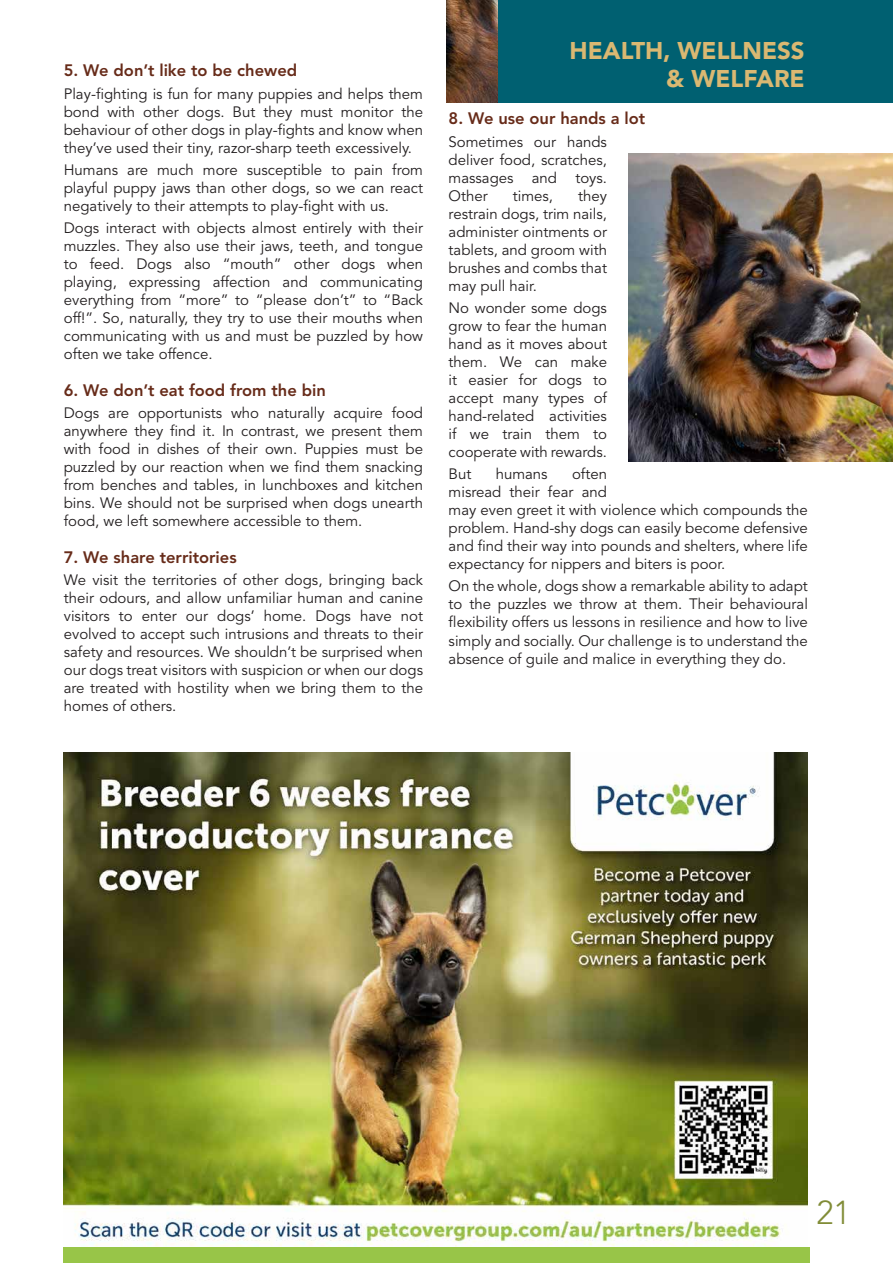
<style>
.page{position:relative;width:893px;height:1263px;background:#fff}
.page>*{position:absolute;margin:0;border:0;box-sizing:border-box;transform-origin:0 0}
.t1{font:300 33px "Avenir LT Std";color:#818c37}
.t2{font:900 24px/28.8px "Avenir LT Std";color:#dab872;text-align:right}
.t3{font:800 16.5px "Avenir LT Std";color:#672b19}
.t4{font:15px/18px "Avenir LT Std";color:#231f20;text-align:justify}
</style>
<div class="page">
<div style="left:446px;top:0;width:447px;height:102px;background:#006071"></div>
<img style="left:446px;top:0;width:51px;height:102px">
<img style="left:629px;top:153px;width:264px;height:308px">
<img style="left:64px;top:753px;width:744px;height:494px">
<div style="left:64px;top:1247px;width:746px;height:16px;background:#98c548"></div>
<p class="t3" style="left:64px;top:61px;width:235px">5. We don’t like to be chewed</p>
<p class="t4" style="left:64px;top:85px;width:361px">Play-fighting is fun for many puppies and helps them bond with other dogs. But they must monitor the behaviour of other dogs in play-fights and know when they’ve used their tiny, razor-sharp teeth excessively.</p>
<p class="t4" style="left:64px;top:161px;width:361px">Humans are much more susceptible to pain from playful puppy jaws than other dogs, so we can react negatively to their attempts to play-fight with us.</p>
<p class="t4" style="left:64px;top:219px;width:361px">Dogs interact with objects almost entirely with their muzzles. They also use their jaws, teeth, and tongue to feed. Dogs also “mouth” other dogs when playing, expressing affection and communicating everything from “more” to “please don’t” to “Back off!”. So, naturally, they try to use their mouths when communicating with us and must be puzzled by how often we take offence.</p>
<p class="t3" style="left:64px;top:380px;width:264px">6. We don’t eat food from the bin</p>
<p class="t4" style="left:64px;top:404px;width:361px">Dogs are opportunists who naturally acquire food anywhere they find it. In contrast, we present them with food in dishes of their own. Puppies must be puzzled by our reaction when we find them snacking from benches and tables, in lunchboxes and kitchen bins. We should not be surprised when dogs unearth food, we left somewhere accessible to them.</p>
<p class="t3" style="left:64px;top:547px;width:174px">7. We share territories</p>
<p class="t4" style="left:64px;top:571px;width:361px">We visit the territories of other dogs, bringing back their odours, and allow unfamiliar human and canine visitors to enter our dogs’ home. Dogs have not evolved to accept such intrusions and threats to their safety and resources. We shouldn’t be surprised when our dogs treat visitors with suspicion or when our dogs are treated with hostility when we bring them to the homes of others.</p>
<h2 class="t2" style="left:570px;top:36px;width:237px">HEALTH, WELLNESS &amp; WELFARE</h2>
<p class="t3" style="left:449px;top:109px;width:198px">8. We use our hands a lot</p>
<p class="t4" style="left:449px;top:133px;width:160px">Sometimes our hands deliver food, scratches, massages and toys.<br>Other</p>
<p class="t4" style="left:449px;top:187px;width:160px;text-indent:130px">they restrain dogs, trim nails, administer ointments or tablets, and groom with brushes and combs that may pull hair.</p>
<p class="t4" style="left:449px;top:299px;width:160px">No wonder some dogs grow to fear the human hand as it moves about them. We can make it easier for dogs to accept many types of hand-related activities if we train them to cooperate with rewards.</p>
<p class="t4" style="left:449px;top:465px;width:24px">But</p>
<p class="t4" style="left:496px;top:465px;width:53px">humans</p>
<p class="t4" style="left:513px;top:187px;width:42px">times,</p>
<p class="t4" style="left:449px;top:465px;width:361px;text-align:left;text-indent:123px">often<br>misread their fear and<br>may even greet it with violence which compounds the problem. Hand-shy dogs can easily become defensive and find their way into pounds and shelters, where life expectancy for nippers and biters is poor.</p>
<p class="t4" style="left:449px;top:578px;width:361px">On the whole, dogs show a remarkable ability to adapt to the puzzles we throw at them. Their behavioural flexibility offers us lessons in resilience and how to live simply and socially. Our challenge is to understand the absence of guile and malice in everything they do.</p>
<h1 class="t1" style="left:816px;top:1193px;width:36px">21</h1>
</div>
